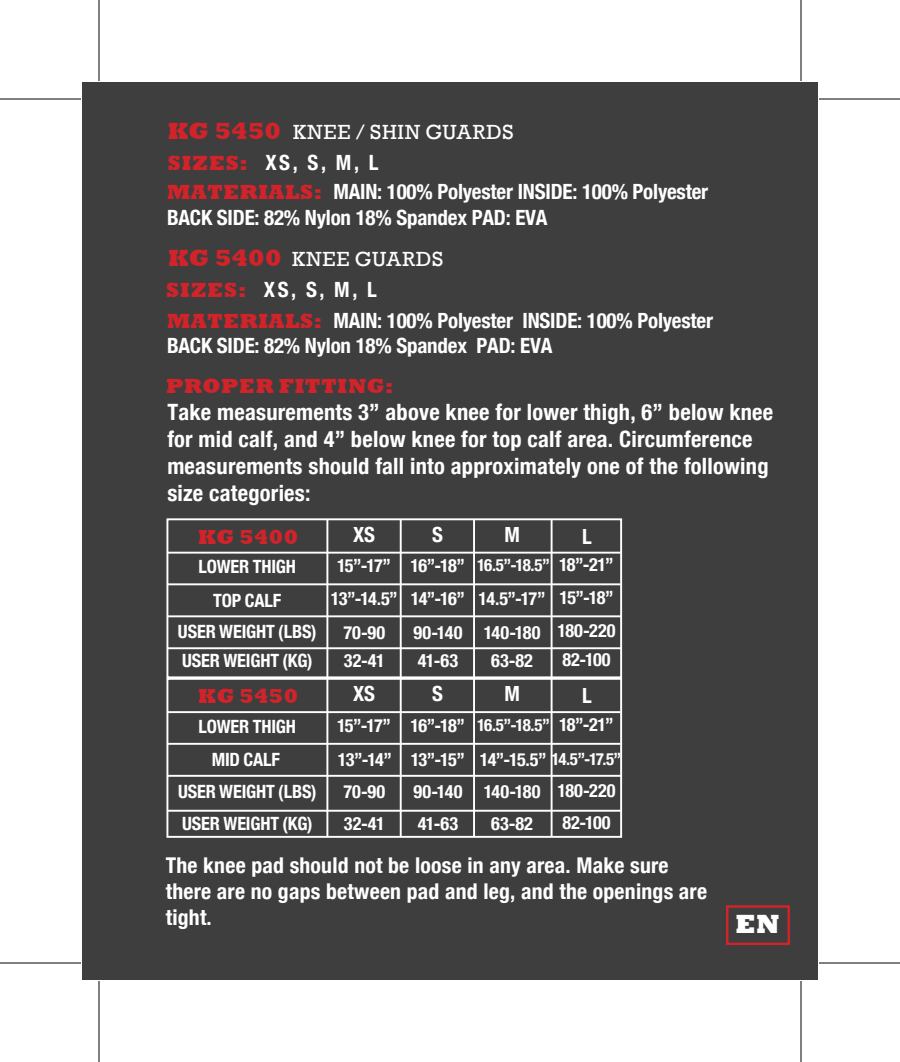
<style>
.page{position:relative;width:900px;height:1062px;background:#fff}
.page>*{position:absolute;margin:0;border:0;box-sizing:border-box;transform-origin:0 0}
.t1{font:800 27px "Rockwell";color:#fff}
.t2{font:700 condensed 22.5px/27px "Helvetica Neue";letter-spacing:.01em;color:#fff}
.t3{font:700 condensed 21.6px/26.1px "Helvetica Neue";letter-spacing:.01em;color:#fff}
.t4{font:700 condensed 21px/29.4px "Helvetica Neue";letter-spacing:-.01em;color:#fff}
.t5{font:21px "Rockwell";letter-spacing:.04em;color:#fff}
.t6{font:800 21px "Rockwell";letter-spacing:.025em;color:#d1232a}
.t7{font:700 condensed 18.3px "Helvetica Neue";letter-spacing:-.01em;color:#fff}
.t8{font:700 condensed 18.3px "Helvetica Neue";letter-spacing:-.055em;color:#fff}
.t9{font:700 condensed 17.1px "Helvetica Neue";letter-spacing:-.055em;color:#fff}
.s1{font-weight:800;font-size:24px;color:#d1232a}
.s2{font-family:"Rockwell";font-weight:800;font-stretch:normal;color:#d1232a}
.s3{font-size:17.1px}
</style>
<div class="page">
<div style="left:82px;top:82px;width:736px;height:898px;background:#3e3e3f"></div>
<hr style="left:167px;top:583px;width:454px;height:2px;background:#fff">
<hr style="left:167px;top:552px;width:454px;height:2px;background:#fff">
<hr style="left:326px;top:520px;width:2px;height:157px;background:#fff">
<hr style="left:473px;top:520px;width:2px;height:157px;background:#fff">
<hr style="left:400px;top:520px;width:2px;height:157px;background:#fff">
<hr style="left:551px;top:520px;width:2px;height:157px;background:#fff">
<div style="left:166px;top:518px;width:456px;height:160px;border:2px solid #fff"></div>
<hr style="left:167px;top:743px;width:454px;height:2px;background:#fff">
<hr style="left:167px;top:711px;width:454px;height:2px;background:#fff">
<hr style="left:326px;top:679px;width:2px;height:158px;background:#fff">
<hr style="left:473px;top:679px;width:2px;height:158px;background:#fff">
<hr style="left:400px;top:679px;width:2px;height:158px;background:#fff">
<hr style="left:551px;top:679px;width:2px;height:158px;background:#fff">
<div style="left:166px;top:678px;width:456px;height:160px;border:2px solid #fff"></div>
<hr style="left:168px;top:647px;width:453px;height:2px;background:#fff">
<hr style="left:168px;top:810px;width:453px;height:2px;background:#fff">
<hr style="left:168px;top:615px;width:453px;height:2px;background:#fff">
<hr style="left:168px;top:775px;width:453px;height:2px;background:#fff">
<div style="left:726px;top:905px;width:64px;height:40px;border:2px solid #d1232a"></div>
<hr style="left:0;top:98px;width:81px;height:2px;background:#000">
<hr style="left:819px;top:98px;width:81px;height:2px;background:#000">
<hr style="left:0;top:962px;width:81px;height:2px;background:#000">
<hr style="left:819px;top:962px;width:81px;height:2px;background:#000">
<hr style="left:98px;top:0;width:2px;height:81px;background:#000">
<hr style="left:98px;top:981px;width:2px;height:81px;background:#000">
<hr style="left:800px;top:0;width:2px;height:81px;background:#000">
<hr style="left:800px;top:981px;width:2px;height:81px;background:#000">
<p class="t5" style="left:168px;top:120px;width:347px"><span class="s1">KG 5450</span> KNEE / SHIN GUARDS</p>
<p class="t4" style="left:167px;top:147px;width:543px"><span class="s2">SIZES:</span> XS, S, M, L<br><span class="s2">MATERIALS:</span> MAIN: 100% Polyester INSIDE: 100% Polyester</p>
<p class="t4" style="left:167px;top:202px;width:382px">BACK SIDE: 82% Nylon 18% Spandex PAD: EVA</p>
<p class="t5" style="left:168px;top:247px;width:277px"><span class="s1">KG 5400</span> KNEE GUARDS</p>
<p class="t4" style="left:166px;top:274px;width:212px"><span class="s2">SIZES:</span> XS, S, M, L</p>
<p class="t4" style="left:167px;top:308px;width:548px;line-height:25.2px"><span class="s2">MATERIALS:</span> MAIN: 100% Polyester INSIDE: 100% Polyester<br>BACK SIDE: 82% Nylon 18% Spandex PAD: EVA</p>
<p class="t6" style="left:166px;top:374px;width:229px">PROPER FITTING:</p>
<p class="t2" style="left:167px;top:398px;width:608px">Take measurements 3” above knee for lower thigh, 6” below knee for mid calf, and 4” below knee for top calf area. Circumference measurements should fall into approximately one of the following size categories:</p>
<p class="t6" style="left:198px;top:524px;width:101px">KG 5400</p>
<p class="t4" style="left:353px;top:519px;width:23px">XS</p>
<p class="t4" style="left:432px;top:519px;width:12px">S</p>
<p class="t4" style="left:504px;top:519px;width:17px">M</p>
<p class="t4" style="left:582px;top:521px;width:11px">L</p>
<p class="t7" style="left:199px;top:556px;width:99px">LOWER THIGH</p>
<p class="t7" style="left:337px;top:555px;width:56px">15”-17”</p>
<p class="t7" style="left:411px;top:555px;width:56px">16”-18”</p>
<p class="t9" style="left:477px;top:555px;width:74px">16.5”-18.5”</p>
<p class="t7" style="left:559px;top:554px;width:56px">18”-21”</p>
<p class="t7" style="left:213px;top:589px;width:70px">TOP CALF</p>
<p class="t7" style="left:331px;top:588px;width:68px">13”-14.5”</p>
<p class="t7" style="left:411px;top:588px;width:56px">14”-16”</p>
<p class="t7" style="left:479px;top:588px;width:68px">14.5”-17”</p>
<p class="t7" style="left:560px;top:586px;width:56px">15”-18”</p>
<p class="t7" style="left:178px;top:621px;width:140px">USER WEIGHT (LBS)</p>
<p class="t7" style="left:343px;top:621px;width:43px">70-90</p>
<p class="t7" style="left:414px;top:621px;width:50px">90-140</p>
<p class="t7" style="left:484px;top:621px;width:58px">140-180</p>
<p class="t7" style="left:558px;top:620px;width:60px">180-220</p>
<p class="t7" style="left:182px;top:650px;width:132px">USER WEIGHT (KG)</p>
<p class="t7" style="left:344px;top:650px;width:42px">32-41</p>
<p class="t7" style="left:418px;top:650px;width:42px">41-63</p>
<p class="t7" style="left:491px;top:650px;width:43px">63-82</p>
<p class="t7" style="left:562px;top:648px;width:50px">82-100</p>
<p class="t6" style="left:198px;top:684px;width:101px">KG 5450</p>
<p class="t4" style="left:353px;top:679px;width:23px">XS</p>
<p class="t4" style="left:432px;top:679px;width:12px">S</p>
<p class="t4" style="left:504px;top:679px;width:17px">M</p>
<p class="t4" style="left:582px;top:681px;width:11px">L</p>
<p class="t7" style="left:199px;top:715px;width:99px">LOWER THIGH</p>
<p class="t7" style="left:337px;top:714px;width:56px">15”-17”</p>
<p class="t7" style="left:411px;top:714px;width:56px">16”-18”</p>
<p class="t9" style="left:477px;top:714px;width:74px">16.5”-18.5”</p>
<p class="t7" style="left:559px;top:713px;width:56px">18”-21”</p>
<p class="t7" style="left:212px;top:749px;width:70px">MID CALF</p>
<p class="t8" style="left:338px;top:749px;width:285px">13”-14” 13”-15” 14”-15.5” <span class="s3">14.5”-17.5”</span></p>
<p class="t7" style="left:178px;top:780px;width:140px">USER WEIGHT (LBS)</p>
<p class="t7" style="left:343px;top:780px;width:43px">70-90</p>
<p class="t7" style="left:414px;top:780px;width:50px">90-140</p>
<p class="t7" style="left:484px;top:780px;width:58px">140-180</p>
<p class="t7" style="left:558px;top:779px;width:60px">180-220</p>
<p class="t7" style="left:562px;top:811px;width:50px">82-100</p>
<p class="t3" style="left:166px;top:852px;width:543px">The knee pad should not be loose in any area. Make sure there are no gaps between pad and leg, and the openings are tight.</p>
<p class="t7" style="left:182px;top:812px;width:132px">USER WEIGHT (KG)</p>
<p class="t7" style="left:491px;top:812px;width:43px">63-82</p>
<p class="t7" style="left:344px;top:812px;width:42px">32-41</p>
<p class="t7" style="left:418px;top:812px;width:42px">41-63</p>
<h1 class="t1" style="left:735px;top:908px;width:46px">EN</h1>
</div>
